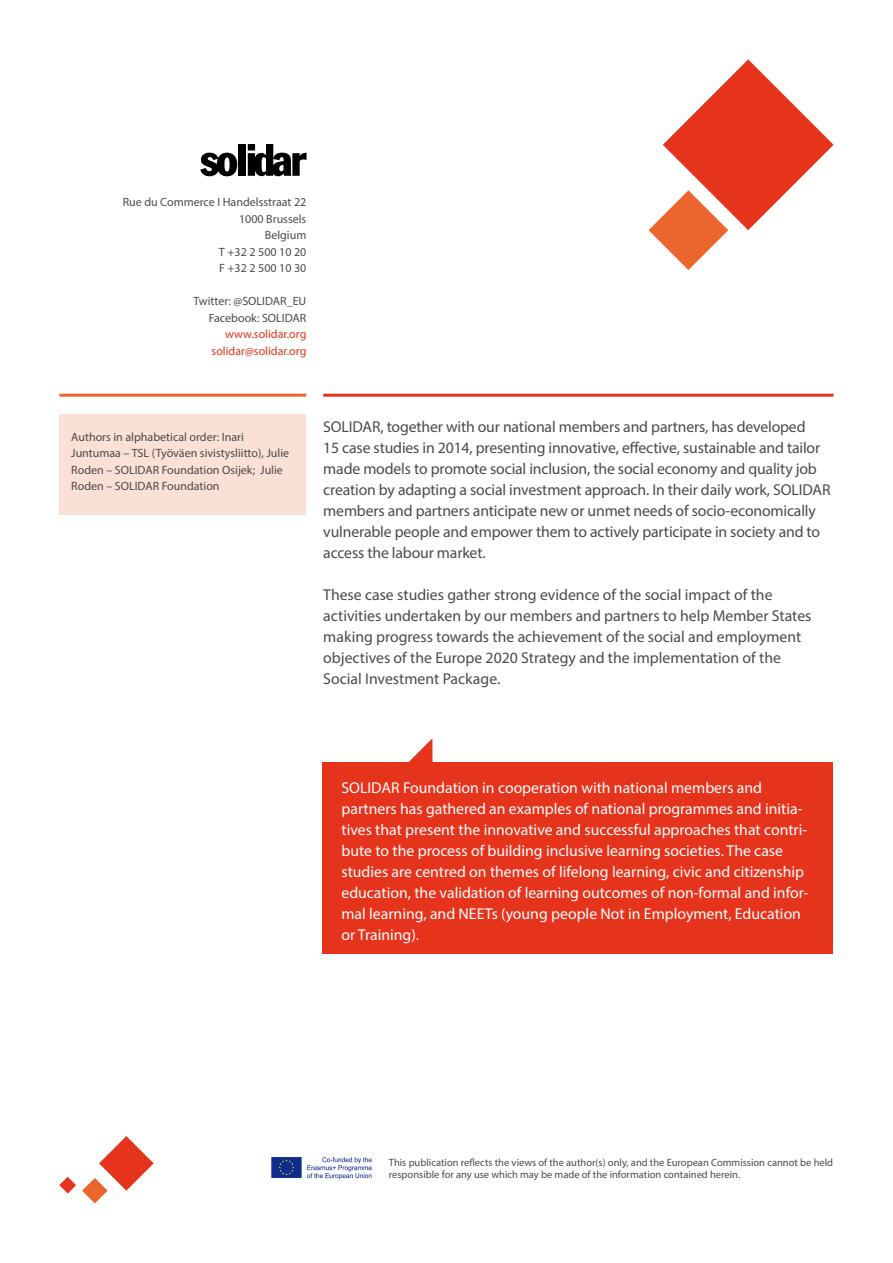
<style>
.page{position:relative;width:893px;height:1263px;background:#fff}
.page>*{position:absolute;margin:0;border:0;box-sizing:border-box;transform-origin:0 0}
.t1{font:15.75px/21px "Myriad Pro";letter-spacing:-.01em;color:#4a4a49}
.t2{font:15.75px/21px "Myriad Pro";color:#fff}
.t3{font:12px/16.5px "Myriad Pro";color:#4a4a49;text-align:right}
.t4{font:12px/16.5px "Myriad Pro";color:#e6331c;text-align:right}
.t5{font:10.5px/12.6px "Myriad Pro";color:#4a4a49}
</style>
<div class="page">
<div style="left:322px;top:762px;width:511px;height:192px;background:#e6331c"></div>
<svg style="left:409px;top:739px;width:23px;height:23px"></svg>
<svg style="left:200px;top:153px;width:37px;height:23px"></svg>
<div style="left:239px;top:144px;width:7px;height:32px;background:#000"></div>
<svg style="left:248px;top:144px;width:59px;height:32px"></svg>
<div style="left:59px;top:414px;width:247px;height:100px;background:#fbe0d5"></div>
<hr style="left:323px;top:394px;width:510px;height:3px;background:#e6331c">
<hr style="left:59px;top:394px;width:247px;height:3px;background:#ec652c">
<svg style="left:649px;top:59px;width:184px;height:211px"></svg>
<svg style="left:82px;top:1136px;width:72px;height:67px"></svg>
<svg style="left:59px;top:1177px;width:17px;height:16px"></svg>
<img style="left:271px;top:1157px;width:101px;height:23px">
<p class="t3" style="left:123px;top:194px;width:185px">Rue du Commerce I Handelsstraat 22<br>1000 Brussels<br>Belgium<br>T +32 2 500 10 20<br>F +32 2 500 10 30</p>
<p class="t3" style="left:193px;top:293px;width:114px">Twitter: @SOLIDAR_EU<br>Facebook: SOLIDAR</p>
<p class="t4" style="left:212px;top:326px;width:96px">www.solidar.org solidar@solidar.org</p>
<p class="t3" style="left:71px;top:428px;width:219px;text-align:left">Authors in alphabetical order: Inari Juntumaa – TSL (Työväen sivistysliitto), Julie Roden – SOLIDAR Foundation Osijek; Julie Roden – SOLIDAR Foundation</p>
<p class="t1" style="left:323px;top:416px;width:509px">SOLIDAR, together with our national members and partners, has developed<br>15 case studies in 2014, presenting innovative, effective, sustainable and tailor made models to promote social inclusion, the social economy and quality job creation by adapting a social investment approach. In their daily work, SOLIDAR members and partners anticipate new or unmet needs of socio-economically vulnerable people and empower them to actively participate in society and to access the labour market.</p>
<p class="t1" style="left:323px;top:584px;width:490px">These case studies gather strong evidence of the social impact of the activities undertaken by our members and partners to help Member States making progress towards the achievement of the social and employment objectives of the Europe 2020 Strategy and the implementation of the Social Investment Package.</p>
<p class="t2" style="left:341px;top:777px;width:469px">SOLIDAR Foundation in cooperation with national members and partners has gathered an examples of national programmes and initia&shy;tives that present the innovative and successful approaches that contri&shy;bute to the process of building inclusive learning societies. The case studies are centred on themes of lifelong learning, civic and citizenship education, the validation of learning outcomes of non-formal and infor&shy;mal learning, and NEETs (young people Not in Employment, Education or Training).</p>
<p class="t5" style="left:389px;top:1155px;width:446px">This publication reflects the views of the author(s) only, and the European Commission cannot be held responsible for any use which may be made of the information contained herein.</p>
</div>
